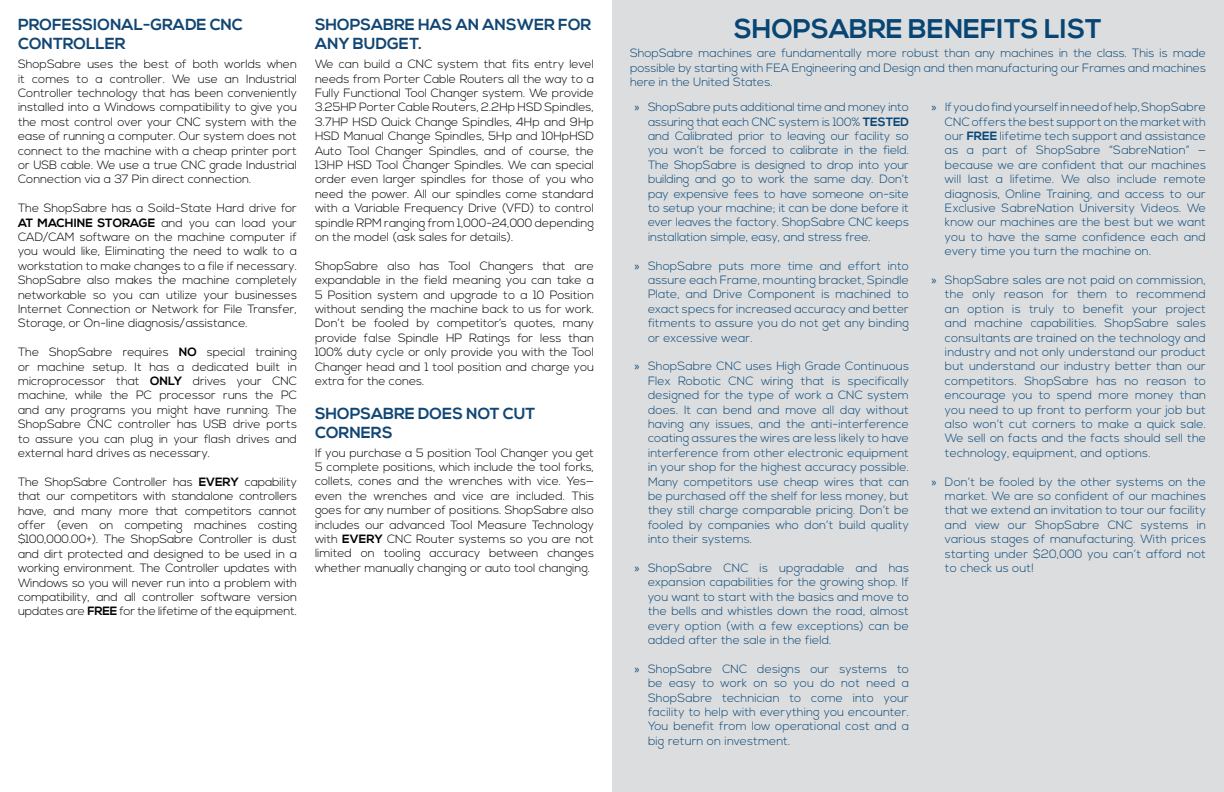
<style>
.page{position:relative;width:1224px;height:792px;background:#fff}
.page>*{position:absolute;margin:0;border:0;box-sizing:border-box;transform-origin:0 0}
.t1{font:700 27px "Nexa";color:#074575}
.t2{font:700 16px/19.2px "Nexa";color:#114674}
.t3{font:300 12px/14.4px "Nexa";letter-spacing:.01em;color:#074575;text-align:justify}
.t4{font:300 12px/14.4px "Nexa";color:#000;text-align:justify}
.s1{font-weight:700}
.s2{font-family:"Myriad Pro";font-weight:400}
</style>
<div class="page">
<div style="left:612px;top:0;width:612px;height:792px;background:#dcddde"></div>
<h2 class="t2" style="left:18px;top:15px;width:226px">PROFESSIONAL-GRADE CNC<br>CONTROLLER</h2>
<p class="t4" style="left:18px;top:57px;width:281px">ShopSabre uses the best of both worlds when it comes to a controller. We use an Industrial Controller technology that has been conveniently installed into a Windows compatibility to give you the most control over your CNC system with the ease of running a computer. Our system does not connect to the machine with a cheap printer port or USB cable. We use a true CNC grade Industrial Connection via a 37 Pin direct connection.</p>
<p class="t4" style="left:18px;top:201px;width:281px">The ShopSabre has a Soild-State Hard drive for <span class="s1">AT MACHINE STORAGE</span> and you can load your CAD/CAM software on the machine computer if you would like, Eliminating the need to walk to a workstation to make changes to a file if necessary.<br>ShopSabre also makes the machine completely networkable so you can utilize your businesses Internet Connection or Network for File Transfer, Storage, or On-line diagnosis/assistance.</p>
<p class="t4" style="left:18px;top:345px;width:281px">The ShopSabre requires <span class="s1">NO</span> special training or machine setup. It has a dedicated built in microprocessor that <span class="s1">ONLY</span> drives your CNC machine, while the PC processor runs the PC and any programs you might have running. The ShopSabre CNC controller has USB drive ports to assure you can plug in your flash drives and external hard drives as necessary.</p>
<p class="t4" style="left:18px;top:475px;width:281px">The ShopSabre Controller has <span class="s1">EVERY</span> capability that our competitors with standalone controllers have, and many more that competitors cannot offer (even on competing machines costing $100,000.00+). The ShopSabre Controller is dust and dirt protected and designed to be used in a working environment. The Controller updates with Windows so you will never run into a problem with compatibility, and all controller software version updates are <span class="s1">FREE</span> for the lifetime of the equipment.</p>
<h2 class="t2" style="left:315px;top:15px;width:278px">SHOPSABRE HAS AN ANSWER FOR<br>ANY BUDGET.</h2>
<p class="t4" style="left:315px;top:57px;width:281px">We can build a CNC system that fits entry level needs from Porter Cable Routers all the way to a Fully Functional Tool Changer system. We provide 3.25HP Porter Cable Routers, 2.2Hp HSD Spindles, 3.7HP HSD Quick Change Spindles, 4Hp and 9Hp HSD Manual Change Spindles, 5Hp and 10HpHSD Auto Tool Changer Spindles, and of course, the 13HP HSD Tool Changer Spindles. We can special order even larger spindles for those of you who need the power. All our spindles come standard with a Variable Frequency Drive (VFD) to control spindle RPM ranging from 1,000-24,000 depending on the model (ask sales for details).</p>
<p class="t4" style="left:315px;top:259px;width:281px">ShopSabre also has Tool Changers that are expandable in the field meaning you can take a 5 Position system and upgrade to a 10 Position without sending the machine back to us for work.<br>Don’t be fooled by competitor’s quotes, many provide false Spindle HP Ratings for less than 100% duty cycle or only provide you with the Tool Changer head and 1 tool position and charge you extra for the cones.</p>
<h2 class="t2" style="left:315px;top:404px;width:222px">SHOPSABRE DOES NOT CUT<br>CORNERS</h2>
<p class="t4" style="left:315px;top:446px;width:281px">If you purchase a 5 position Tool Changer you get 5 complete positions, which include the tool forks, collets, cones and the wrenches with vice. Yes— even the wrenches and vice are included. This goes for any number of positions. ShopSabre also includes our advanced Tool Measure Technology with <span class="s1">EVERY</span> CNC Router systems so you are not limited on tooling accuracy between changes whether manually changing or auto tool changing.</p>
<h1 class="t1" style="left:734px;top:13px;width:369px">SHOPSABRE BENEFITS LIST</h1>
<p class="t3" style="left:630px;top:46px;width:578px">ShopSabre machines are fundamentally more robust than any machines in the class. This is made possible by starting with FEA Engineering and Design and then manufacturing our Frames and machines here in the United States.</p>
<p class="t3" style="left:648px;top:100px;width:263px;text-indent:-14px"><span class="s2">»</span> ShopSabre puts additional time and money into assuring that each CNC system is 100% <span class="s1">TESTED </span>and Calibrated prior to leaving our facility so you won’t be forced to calibrate in the field.<br>The ShopSabre is designed to drop into your building and go to work the same day. Don’t pay expensive fees to have someone on-site to setup your machine; it can be done before it ever leaves the factory. ShopSabre CNC keeps installation simple, easy, and stress free.</p>
<p class="t3" style="left:648px;top:259px;width:263px;text-indent:-14px"><span class="s2">»</span> ShopSabre puts more time and effort into assure each Frame, mounting bracket, Spindle Plate, and Drive Component is machined to exact specs for increased accuracy and better fitments to assure you do not get any binding or excessive wear.</p>
<p class="t3" style="left:648px;top:360px;width:263px;text-indent:-14px"><span class="s2">»</span> ShopSabre CNC uses High Grade Continuous Flex Robotic CNC wiring that is specifically designed for the type of work a CNC system does. It can bend and move all day without having any issues, and the anti-interference coating assures the wires are less likely to have interference from other electronic equipment in your shop for the highest accuracy possible.<br>Many competitors use cheap wires that can be purchased off the shelf for less money, but they still charge comparable pricing. Don’t be fooled by companies who don’t build quality into their systems.</p>
<p class="t3" style="left:648px;top:561px;width:263px;text-indent:-14px"><span class="s2">»</span> ShopSabre CNC is upgradable and has expansion capabilities for the growing shop. If you want to start with the basics and move to the bells and whistles down the road, almost every option (with a few exceptions) can be added after the sale in the field.</p>
<p class="t3" style="left:648px;top:662px;width:263px;text-indent:-14px"><span class="s2">»</span> ShopSabre CNC designs our systems to be easy to work on so you do not need a ShopSabre technician to come into your facility to help with everything you encounter.<br>You benefit from low operational cost and a big return on investment.</p>
<p class="t3" style="left:945px;top:100px;width:263px;text-indent:-13px"><span class="s2">»</span> If you do find yourself in need of help,ShopSabre CNC offers the best support on the market with our <span class="s1">FREE</span> lifetime tech support and assistance as a part of ShopSabre “SabreNation” — because we are confident that our machines will last a lifetime. We also include remote diagnosis, Online Training, and access to our Exclusive SabreNation University Videos. We know our machines are the best but we want you to have the same confidence each and every time you turn the machine on.</p>
<p class="t3" style="left:945px;top:273px;width:263px;text-indent:-14px"><span class="s2">»</span> ShopSabre sales are not paid on commission, the only reason for them to recommend an option is truly to benefit your project and machine capabilities. ShopSabre sales consultants are trained on the technology and industry and not only understand our product but understand our industry better than our competitors. ShopSabre has no reason to encourage you to spend more money than you need to up front to perform your job but also won’t cut corners to make a quick sale.<br>We sell on facts and the facts should sell the technology, equipment, and options.</p>
<p class="t3" style="left:945px;top:475px;width:263px;text-indent:-14px"><span class="s2">»</span> Don’t be fooled by the other systems on the market. We are so confident of our machines that we extend an invitation to tour our facility and view our ShopSabre CNC systems in various stages of manufacturing. With prices starting under $20,000 you can’t afford not to check us out!</p>
</div>
